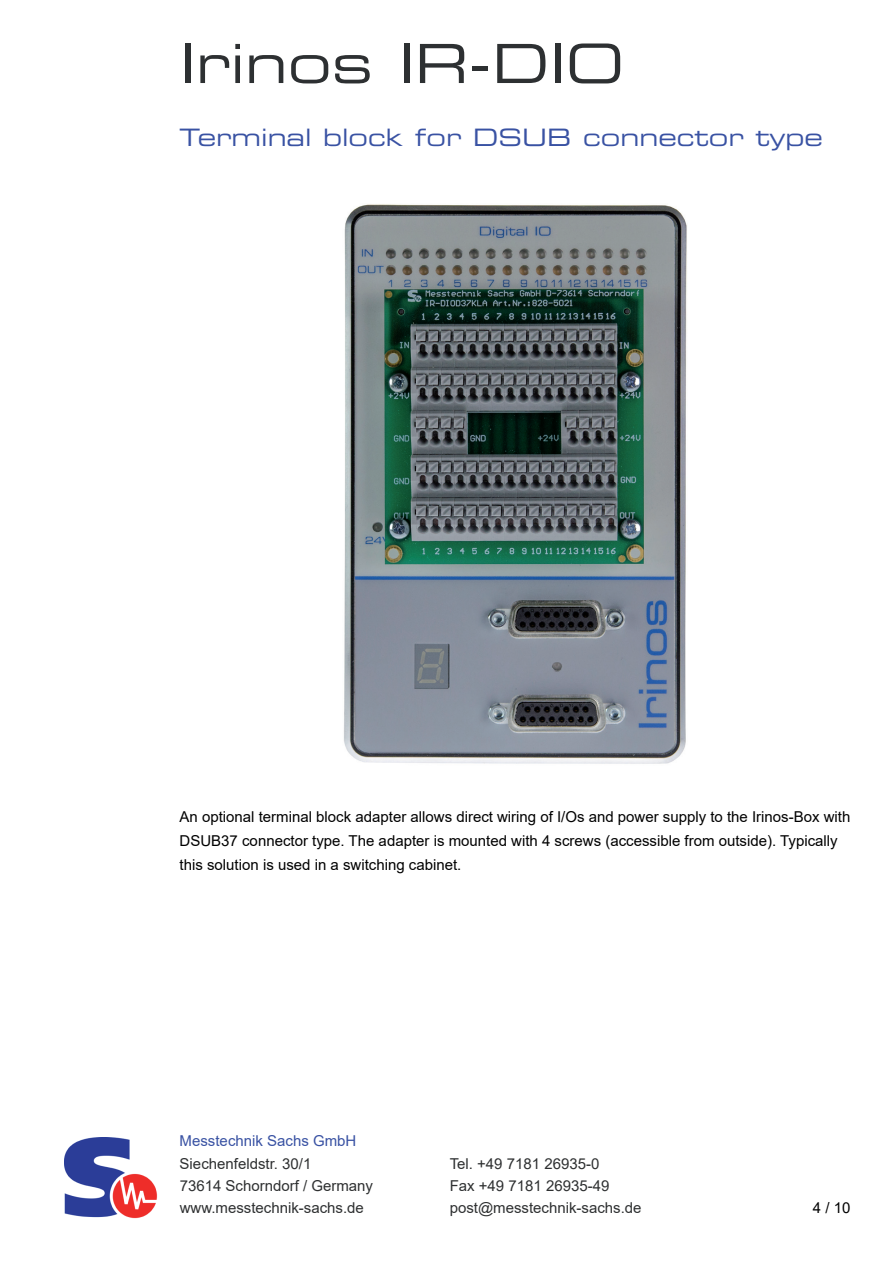
<style>
.page{position:relative;width:893px;height:1263px;background:#fff}
.page>*{position:absolute;margin:0;border:0;box-sizing:border-box;transform-origin:0 0}
.t1{font:54px "Eurostile LT Std Ex 2";color:#2d3032}
.t2{font:24px "Eurostile LT Std Ex 2";color:#3952a3}
.t3{font:15px/24px "Arial";color:#000}
.t4{font:15px "Arial";color:#2e3031}
.t5{font:15px "Arial";color:#3952a3}
</style>
<div class="page">
<img style="left:65px;top:1137px;width:93px;height:82px">
<img style="left:344px;top:204px;width:343px;height:560px">
<h1 class="t1" style="left:180px;top:27px;width:446px">Irinos IR-DIO</h1>
<h2 class="t2" style="left:180px;top:121px;width:645px">Terminal block for DSUB connector type</h2>
<p class="t3" style="left:180px;top:805px;width:672px">An optional terminal block adapter allows direct wiring of I/Os and power supply to the Irinos-Box with<br>DSUB37 connector type. The adapter is mounted with 4 screws (accessible from outside). Typically this solution is used in a switching cabinet.</p>
<p class="t5" style="left:180px;top:1131px;width:178px">Messtechnik Sachs GmbH</p>
<p class="t4" style="left:180px;top:1153px;width:133px">Siechenfeldstr. 30/1</p>
<p class="t4" style="left:450px;top:1153px;width:151px">Tel. +49 7181 26935-0</p>
<p class="t4" style="left:180px;top:1175px;width:195px">73614 Schorndorf / Germany</p>
<p class="t4" style="left:450px;top:1175px;width:161px">Fax +49 7181 26935-49</p>
<p class="t4" style="left:180px;top:1197px;width:186px">www.messtechnik-sachs.de</p>
<p class="t4" style="left:450px;top:1197px;width:193px">post@messtechnik-sachs.de</p>
<p class="t3" style="left:813px;top:1195px;width:39px">4 / 10</p>
</div>
